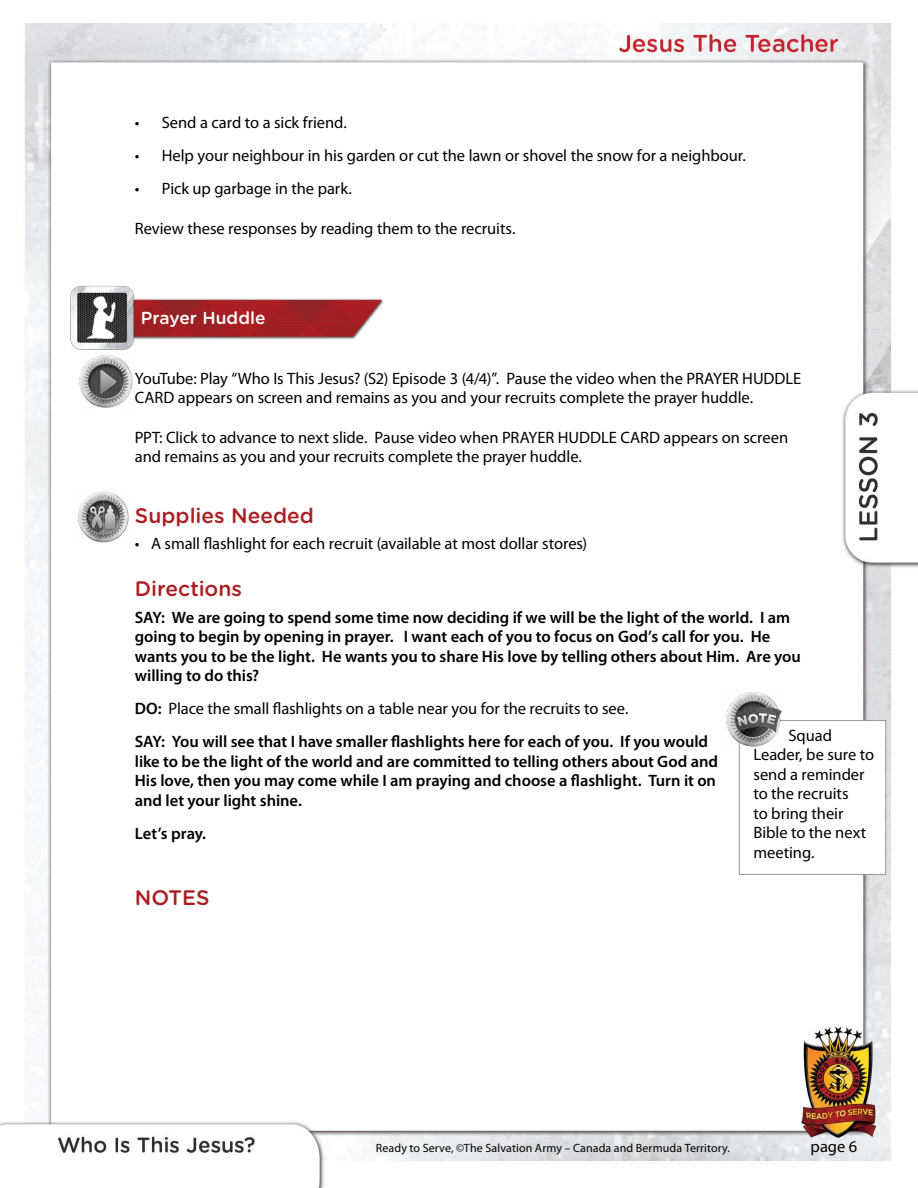
<style>
.page{position:relative;width:918px;height:1188px;background:#fff}
.page>*{position:absolute;margin:0;border:0;box-sizing:border-box;transform-origin:0 0}
.t1{font:500 21px "Gotham Rounded";color:#ab1f23}
.t2{font:500 17.4px "Gotham Rounded";color:#fff}
.t3{font:16.5px/19.5px "Myriad Pro";letter-spacing:-.005em;color:#000}
.t4{font:600 16.5px/19.5px "Myriad Pro";letter-spacing:-.005em;color:#000}
.t5{font:12px "Myriad Pro";letter-spacing:.01em;color:#000}
.s1{font-weight:400}
</style>
<div class="page">
<img style="left:0;top:23px;width:918px;height:1165px">
<img style="left:137px;top:295px;width:247px;height:45px">
<img style="left:79px;top:353px;width:56px;height:57px">
<img style="left:70px;top:284px;width:67px;height:67px">
<div style="left:739px;top:720px;width:147px;height:155px;background:#fff;border:1px solid #939598"></div>
<img style="left:723px;top:691px;width:61px;height:59px">
<img style="left:76px;top:491px;width:55px;height:52px">
<p class="t3" style="left:135px;top:113px;width:214px">• Send a card to a sick friend.</p>
<p class="t3" style="left:135px;top:146px;width:613px">• Help your neighbour in his garden or cut the lawn or shovel the snow for a neighbour.</p>
<p class="t3" style="left:135px;top:179px;width:218px">• Pick up garbage in the park.</p>
<p class="t3" style="left:135px;top:218px;width:382px">Review these responses by reading them to the recruits.</p>
<p class="t2" style="left:141px;top:305px;width:126px">Prayer Huddle</p>
<p class="t3" style="left:135px;top:368px;width:668px">YouTube: Play “Who Is This Jesus? (S2) Episode 3 (4/4)”. Pause the video when the PRAYER HUDDLE<br>CARD appears on screen and remains as you and your recruits complete the prayer huddle.</p>
<p class="t3" style="left:135px;top:427px;width:655px">PPT: Click to advance to next slide. Pause video when PRAYER HUDDLE CARD appears on screen and remains as you and your recruits complete the prayer huddle.</p>
<p class="t1" style="left:135px;top:500px;width:181px">Supplies Needed</p>
<p class="t3" style="left:135px;top:533px;width:454px">• A small flashlight for each recruit (available at most dollar stores)</p>
<p class="t1" style="left:135px;top:574px;width:109px">Directions</p>
<p class="t4" style="left:135px;top:607px;width:668px">SAY: We are going to spend some time now deciding if we will be the light of the world. I am going to begin by opening in prayer. I want each of you to focus on God’s call for you. He wants you to be the light. He wants you to share His love by telling others about Him. Are you willing to do this?</p>
<p class="t4" style="left:135px;top:692px;width:575px;line-height:33px">DO: <span class="s1">Place the small flashlights on a table near you for the recruits to see.<br></span>SAY: You will see that I have smaller flashlights here for each of you. If you would</p>
<p class="t4" style="left:135px;top:751px;width:585px">like to be the light of the world and are committed to telling others about God and<br>His love, then you may come while I am praying and choose a flashlight. Turn it on and let your light shine.</p>
<p class="t4" style="left:135px;top:823px;width:73px">Let’s pray.</p>
<p class="t3" style="left:754px;top:725px;width:122px;text-indent:35px">Squad<br>Leader, be sure to send a reminder to the recruits<br>to bring their<br>Bible to the next meeting.</p>
<p class="t1" style="left:135px;top:882px;width:76px">NOTES</p>
<p class="t5" style="left:376px;top:1141px;width:356px">Ready to Serve, ©The Salvation Army – Canada and Bermuda Territory.</p>
<p class="t3" style="left:811px;top:1136px;width:48px">page 6</p>
</div>
